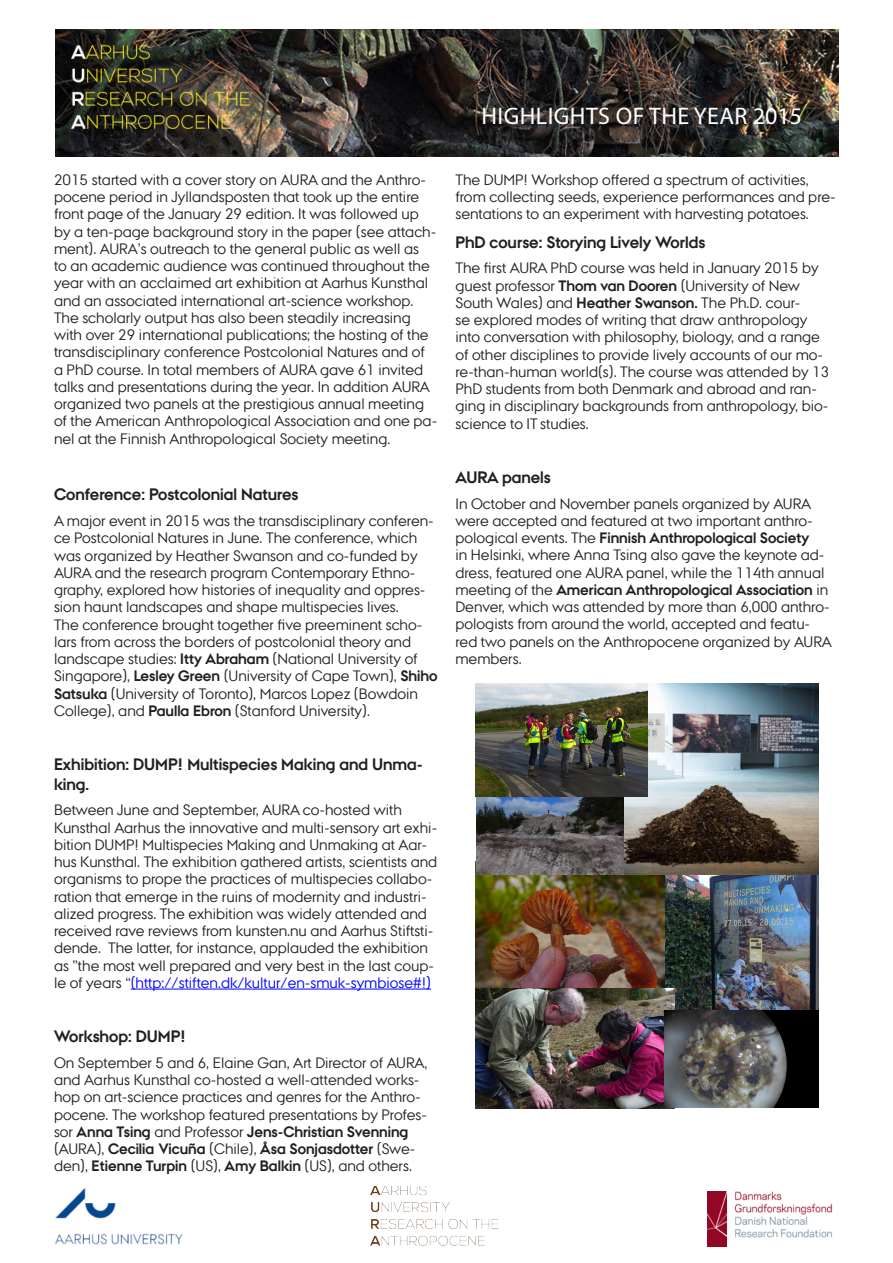
<style>
.page{position:relative;width:893px;height:1263px;background:#fff}
.page>*{position:absolute;margin:0;border:0;box-sizing:border-box;transform-origin:0 0}
.t1{font:24px "Myriad Pro";letter-spacing:.02em;color:#fff}
.overskrift{font:700 16.5px/19.8px "AU Passata";color:#231f20}
.t2{font:15px/17.2px "AU Passata";color:#231f20}
.s1{font-weight:700}
.s2{color:#00f}
</style>
<div class="page">
<img style="left:55px;top:30px;width:783px;height:126px">
<img style="left:55px;top:1188px;width:128px;height:57px">
<img style="left:371px;top:1186px;width:128px;height:60px">
<img style="left:707px;top:1192px;width:126px;height:54px">
<hr style="left:131px;top:989px;width:300px;height:1px;background:#00f">
<img style="left:664px;top:874px;width:155px;height:136px">
<img style="left:476px;top:874px;width:188px;height:115px">
<img style="left:476px;top:796px;width:149px;height:78px">
<img style="left:476px;top:989px;width:198px;height:119px">
<img style="left:625px;top:684px;width:194px;height:190px">
<img style="left:476px;top:684px;width:171px;height:112px">
<img style="left:664px;top:1010px;width:155px;height:98px">
<p class="t1" style="left:481px;top:101px;width:322px">HIGHLIGHTS OF THE YEAR 2015</p>
<p class="t2" style="left:54px;top:171px;width:385px">2015 started with a cover story on AURA and the Anthro&shy;pocene period in Jyllandsposten that took up the entire front page of the January 29 edition. It was followed up by a ten-page background story in the paper (see attach&shy;ment). AURA’s outreach to the general public as well as<br>to an academic audience was continued throughout the year with an acclaimed art exhibition at Aarhus Kunsthal and an associated international art-science workshop.<br>The scholarly output has also been steadily increasing with over 29 international publications; the hosting of the transdisciplinary conference Postcolonial Natures and of a PhD course. In total members of AURA gave 61 invited talks and presentations during the year. In addition AURA organized two panels at the prestigious annual meeting of the American Anthropological Association and one pa&shy;nel at the Finnish Anthropological Society meeting.</p>
<p class="overskrift" style="left:54px;top:485px;width:246px">Conference: Postcolonial Natures</p>
<p class="t2" style="left:54px;top:512px;width:385px">A major event in 2015 was the transdisciplinary conferen&shy;ce Postcolonial Natures in June. The conference, which was organized by Heather Swanson and co-funded by AURA and the research program Contemporary Ethno&shy;graphy, explored how histories of inequality and oppres&shy;sion haunt landscapes and shape multispecies lives.<br>The conference brought together five preeminent scho&shy;lars from across the borders of postcolonial theory and landscape studies: <span class="s1">Itty Abraham</span> (National University of Singapore), <span class="s1">Lesley Green</span> (University of Cape Town), <span class="s1">Shiho Satsuka</span> (University of Toronto), Marcos Lopez (Bowdoin College), and <span class="s1">Paulla Ebron</span> (Stanford University).</p>
<p class="overskrift" style="left:54px;top:754px;width:371px">Exhibition: DUMP! Multispecies Making and Unma&shy;king.</p>
<p class="t2" style="left:54px;top:801px;width:385px">Between June and September, AURA co-hosted with Kunsthal Aarhus the innovative and multi-sensory art exhi&shy;bition DUMP! Multispecies Making and Unmaking at Aar&shy;hus Kunsthal. The exhibition gathered artists, scientists and organisms to prope the practices of multispecies collabo&shy;ration that emerge in the ruins of modernity and industri&shy;alized progress. The exhibition was widely attended and received rave reviews from kunsten.nu and Aarhus Stiftsti&shy;dende. The latter, for instance, applauded the exhibition as ”the most well prepared and very best in the last coup&shy;le of years “<span class="s2">(http://stiften.dk/kultur/en-smuk-symbiose#!)</span></p>
<p class="overskrift" style="left:54px;top:1026px;width:134px">Workshop: DUMP!</p>
<p class="t2" style="left:54px;top:1054px;width:375px">On September 5 and 6, Elaine Gan, Art Director of AURA, and Aarhus Kunsthal co-hosted a well-attended works&shy;hop on art-science practices and genres for the Anthro&shy;pocene. The workshop featured presentations by Profes&shy;sor <span class="s1">Anna Tsing</span> and Professor <span class="s1">Jens-Christian Svenning </span>(AURA), <span class="s1">Cecilia Vicuña</span> (Chile), <span class="s1">Åsa Sonjasdotter</span> (Swe&shy;den), <span class="s1">Etienne Turpin</span> (US), <span class="s1">Amy Balkin</span> (US), and others.</p>
<p class="t2" style="left:455px;top:171px;width:382px">The DUMP! Workshop offered a spectrum of activities, from collecting seeds, experience performances and pre&shy;sentations to an experiment with harvesting potatoes.</p>
<p class="overskrift" style="left:455px;top:232px;width:251px">PhD course: Storying Lively Worlds</p>
<p class="t2" style="left:455px;top:259px;width:375px">The first AURA PhD course was held in January 2015 by guest professor <span class="s1">Thom van Dooren</span> (University of New South Wales) and <span class="s1">Heather Swanson.</span> The Ph.D. cour-<br>se explored modes of writing that draw anthropology into conversation with philosophy, biology, and a range of other disciplines to provide lively accounts of our mo&shy;re-than-human world(s). The course was attended by 13<br>PhD students from both Denmark and abroad and ran&shy;ging in disciplinary backgrounds from anthropology, bio&shy;science to IT studies.</p>
<p class="overskrift" style="left:455px;top:467px;width:97px">AURA panels</p>
<p class="t2" style="left:455px;top:494px;width:378px">In October and November panels organized by AURA were accepted and featured at two important anthro&shy;pological events. The <span class="s1">Finnish Anthropological Society<br></span>in Helsinki, where Anna Tsing also gave the keynote ad&shy;dress, featured one AURA panel, while the 114th annual meeting of the <span class="s1">American Anthropological Association</span> in Denver, which was attended by more than 6,000 anthro&shy;pologists from around the world, accepted and featu&shy;red two panels on the Anthropocene organized by AURA members.</p>
</div>
